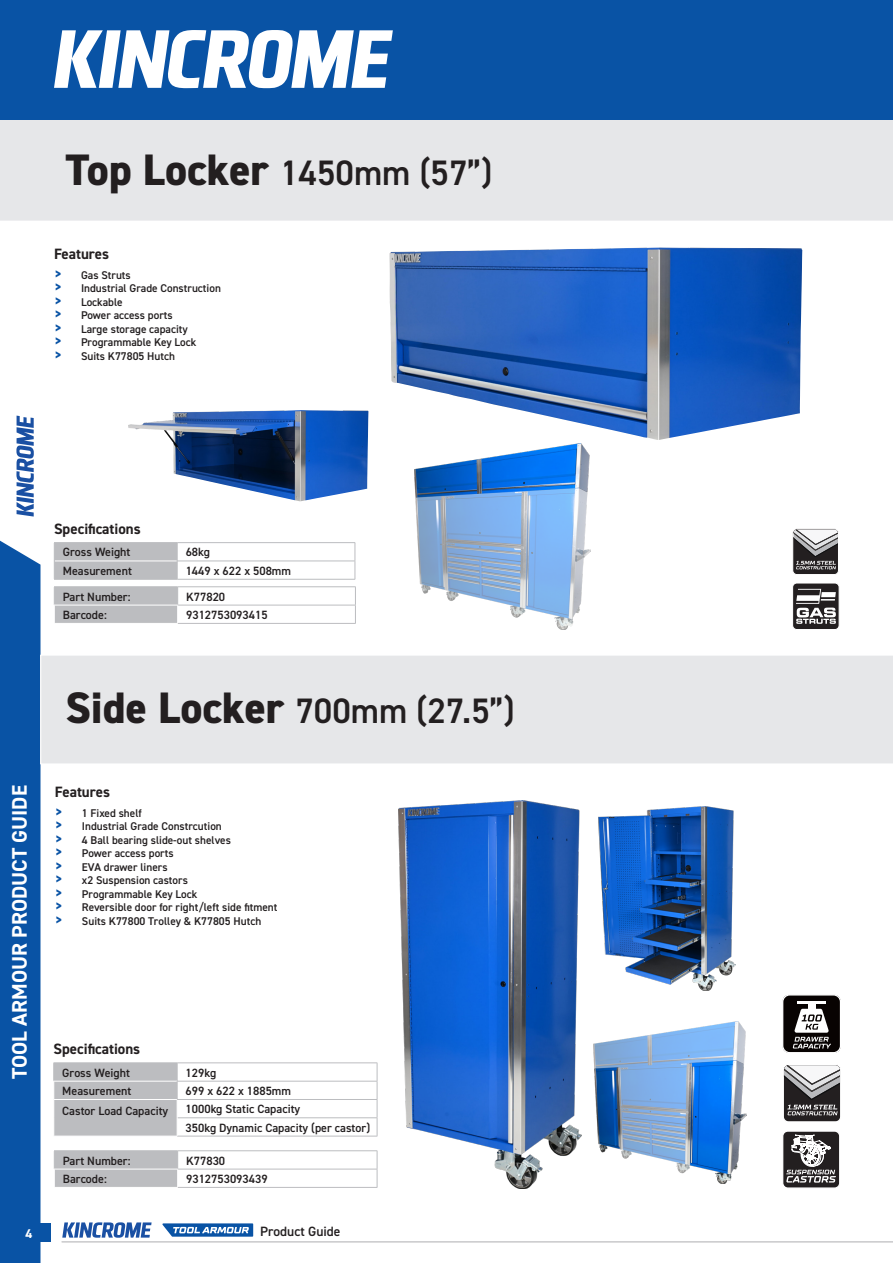
<style>
.page{position:relative;width:893px;height:1263px;background:#fff}
.page>*{position:absolute;margin:0;border:0;box-sizing:border-box;transform-origin:0 0}
.t1{font:600 35.4px "DIN2014";color:#231f20}
.t2{font:700 21.15px "DIN2014";color:#fff}
.t3{font:700 15px "DIN2014";color:#231f20}
.t4{font:600 13.5px "DIN2014";color:#231f20}
.t5{font:700 12.75px "DIN2014";color:#fff}
.t6{font:600 12px "DIN2014";color:#231f20}
.t7{font:600 11.25px "DIN2014";color:#231f20}
.s1{font-weight:800;font-size:44.1px}
.s2{font-weight:700;font-size:15px;color:#0953a5}
</style>
<div class="page">
<svg style="left:162px;top:1223px;width:91px;height:14px"></svg>
<div style="left:0;top:540px;width:40px;height:723px;background:#0953a5"></div>
<div style="left:0;top:1224px;width:51px;height:18px;background:#0953a5"></div>
<hr style="left:62px;top:1241px;width:831px;height:1px;background:#c7c8ca">
<svg style="left:62px;top:1222px;width:90px;height:16px"></svg>
<svg style="left:16px;top:416px;width:18px;height:101px"></svg>
<div style="left:0;top:119px;width:893px;height:102px;background:#e6e7e9"></div>
<div style="left:41px;top:656px;width:852px;height:108px;background:#e6e7e9"></div>
<svg style="left:783px;top:1131px;width:57px;height:57px"></svg>
<svg style="left:783px;top:1065px;width:58px;height:57px"></svg>
<svg style="left:782px;top:995px;width:59px;height:58px"></svg>
<hr style="left:178px;top:586px;width:178px;height:1px;background:#bcbdc0">
<hr style="left:178px;top:605px;width:178px;height:1px;background:#bcbdc0">
<svg style="left:355px;top:587px;width:1px;height:36px"></svg>
<hr style="left:178px;top:623px;width:178px;height:1px;background:#bcbdc0">
<hr style="left:54px;top:586px;width:124px;height:1px;background:#bcbdc0">
<div style="left:54px;top:587px;width:124px;height:36px;background:#bcbdc0"></div>
<hr style="left:178px;top:1150px;width:199px;height:1px;background:#bcbdc0">
<hr style="left:178px;top:1169px;width:199px;height:1px;background:#bcbdc0">
<svg style="left:377px;top:1151px;width:1px;height:36px"></svg>
<hr style="left:178px;top:1187px;width:199px;height:1px;background:#bcbdc0">
<hr style="left:54px;top:1150px;width:124px;height:1px;background:#bcbdc0">
<div style="left:54px;top:1151px;width:124px;height:36px;background:#bcbdc0"></div>
<hr style="left:177px;top:542px;width:178px;height:1px;background:#bcbdc0">
<hr style="left:177px;top:561px;width:178px;height:1px;background:#bcbdc0">
<svg style="left:355px;top:543px;width:1px;height:36px"></svg>
<hr style="left:177px;top:579px;width:178px;height:1px;background:#bcbdc0">
<hr style="left:54px;top:542px;width:123px;height:1px;background:#bcbdc0">
<hr style="left:54px;top:579px;width:123px;height:1px;background:#bcbdc0">
<div style="left:54px;top:543px;width:124px;height:36px;background:#bcbdc0"></div>
<img style="left:389px;top:247px;width:413px;height:193px">
<img style="left:128px;top:410px;width:240px;height:91px">
<img style="left:414px;top:443px;width:176px;height:186px">
<svg style="left:792px;top:583px;width:48px;height:47px"></svg>
<img style="left:399px;top:800px;width:183px;height:388px">
<img style="left:598px;top:807px;width:137px;height:183px">
<img style="left:594px;top:1022px;width:153px;height:162px">
<hr style="left:177px;top:1062px;width:200px;height:1px;background:#bcbdc0">
<hr style="left:177px;top:1117px;width:200px;height:1px;background:#bcbdc0">
<hr style="left:177px;top:1136px;width:200px;height:1px;background:#bcbdc0">
<hr style="left:53px;top:1062px;width:124px;height:1px;background:#bcbdc0">
<hr style="left:177px;top:1081px;width:200px;height:1px;background:#bcbdc0">
<svg style="left:377px;top:1063px;width:1px;height:73px"></svg>
<svg style="left:53px;top:1063px;width:125px;height:73px"></svg>
<hr style="left:177px;top:1099px;width:200px;height:1px;background:#bcbdc0">
<div style="left:0;top:0;width:893px;height:119px;background:#0953a5"></div>
<svg style="left:54px;top:30px;width:339px;height:58px"></svg>
<svg style="left:792px;top:528px;width:47px;height:47px"></svg>
<p class="t1" style="left:65px;top:149px;width:428px"><span class="s1">Top Locker</span> 1450mm (57”)</p>
<p class="t3" style="left:54px;top:244px;width:57px">Features</p>
<p class="t7" style="left:54px;top:267px;width:78px"><span class="s2">&gt;</span> Gas Struts</p>
<p class="t7" style="left:54px;top:281px;width:168px"><span class="s2">&gt;</span> Industrial Grade Construction</p>
<p class="t7" style="left:54px;top:294px;width:70px"><span class="s2">&gt;</span> Lockable</p>
<p class="t7" style="left:54px;top:308px;width:120px"><span class="s2">&gt;</span> Power access ports</p>
<p class="t7" style="left:54px;top:321px;width:135px"><span class="s2">&gt;</span> Large storage capacity</p>
<p class="t7" style="left:54px;top:335px;width:144px"><span class="s2">&gt;</span> Programmable Key Lock</p>
<p class="t7" style="left:54px;top:348px;width:123px"><span class="s2">&gt;</span> Suits K77805 Hutch</p>
<p class="t3" style="left:54px;top:518px;width:88px">Specifications</p>
<p class="t6" style="left:63px;top:544px;width:69px">Gross Weight</p>
<p class="t6" style="left:186px;top:544px;width:26px">68kg</p>
<p class="t6" style="left:63px;top:563px;width:71px">Measurement</p>
<p class="t6" style="left:186px;top:563px;width:107px">1449 x 622 x 508mm</p>
<p class="t6" style="left:63px;top:588px;width:69px">Part Number:</p>
<p class="t6" style="left:186px;top:588px;width:41px">K77820</p>
<p class="t6" style="left:63px;top:607px;width:45px">Barcode:</p>
<p class="t6" style="left:186px;top:607px;width:83px">9312753093415</p>
<h2 class="t2" style="left:5px;top:1079px;width:295px;rotate:-90deg">TOOL ARMOUR PRODUCT GUIDE</h2>
<p class="t1" style="left:65px;top:687px;width:451px"><span class="s1">Side Locker</span> 700mm (27.5”)</p>
<p class="t3" style="left:55px;top:782px;width:57px">Features</p>
<p class="t7" style="left:55px;top:805px;width:88px"><span class="s2">&gt;</span> 1 Fixed shelf</p>
<p class="t7" style="left:55px;top:819px;width:168px"><span class="s2">&gt;</span> Industrial Grade Constrcution</p>
<p class="t7" style="left:55px;top:832px;width:177px"><span class="s2">&gt;</span> 4 Ball bearing slide-out shelves</p>
<p class="t7" style="left:55px;top:846px;width:120px"><span class="s2">&gt;</span> Power access ports</p>
<p class="t7" style="left:55px;top:859px;width:114px"><span class="s2">&gt;</span> EVA drawer liners</p>
<p class="t7" style="left:55px;top:873px;width:135px"><span class="s2">&gt;</span> x2 Suspension castors</p>
<p class="t7" style="left:55px;top:886px;width:144px"><span class="s2">&gt;</span> Programmable Key Lock</p>
<p class="t7" style="left:55px;top:900px;width:224px"><span class="s2">&gt;</span> Reversible door for right/left side fitment</p>
<p class="t7" style="left:55px;top:913px;width:208px"><span class="s2">&gt;</span> Suits K77800 Trolley &amp; K77805 Hutch</p>
<p class="t3" style="left:53px;top:1039px;width:88px">Specifications</p>
<p class="t6" style="left:62px;top:1064px;width:69px">Gross Weight</p>
<p class="t6" style="left:186px;top:1064px;width:32px">129kg</p>
<p class="t6" style="left:62px;top:1083px;width:71px">Measurement</p>
<p class="t6" style="left:186px;top:1083px;width:107px">699 x 622 x 1885mm</p>
<p class="t6" style="left:62px;top:1103px;width:108px">Castor Load Capacity</p>
<p class="t6" style="left:186px;top:1101px;width:116px">1000kg Static Capacity</p>
<p class="t6" style="left:186px;top:1119px;width:186px">350kg Dynamic Capacity (per castor)</p>
<p class="t6" style="left:63px;top:1152px;width:69px">Part Number:</p>
<p class="t6" style="left:186px;top:1152px;width:41px">K77830</p>
<p class="t6" style="left:63px;top:1171px;width:45px">Barcode:</p>
<p class="t6" style="left:186px;top:1171px;width:83px">9312753093439</p>
<p class="t5" style="left:26px;top:1225px;width:8px">4</p>
<p class="t4" style="left:260px;top:1223px;width:82px">Product Guide</p>
</div>
